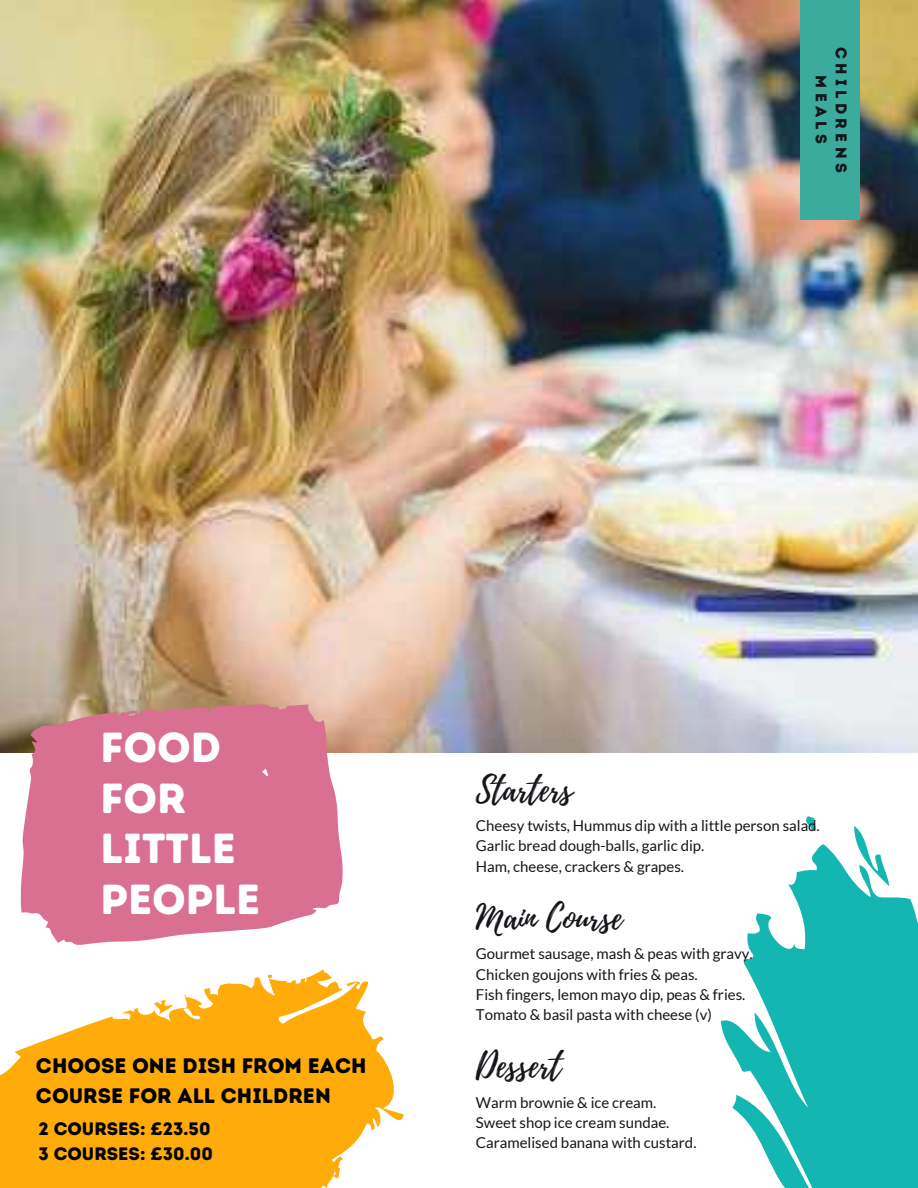
<style>
.page{position:relative;width:918px;height:1188px;background:#fff}
.page>*{position:absolute;margin:0;border:0;box-sizing:border-box;transform-origin:0 0}
.t1{font:42px/50.7px "Intro Rust Base";color:#fff}
.t2{font:33.75px "Playlist Script";color:#14161a}
.t3{font:21px/29.2px "Intro Rust Base";color:#000}
.t4{font:18px/24.8px "Intro Rust Base";color:#000}
.t5{font:15.6px/20.2px "Intro Rust Base";letter-spacing:.28em;color:#14161a;text-align:center}
.t6{font:15px/20.2px "Lato";color:#14161a}
</style>
<div class="page">
<svg style="left:721px;top:816px;width:197px;height:372px;fill:#14b6b1"></svg>
<img style="left:0;top:0;width:918px;height:752px">
<div style="left:801px;top:0;width:58px;height:219px;background:#3aab9c"></div>
<svg style="left:0;top:969px;width:404px;height:219px;fill:#ffac0b"></svg>
<svg style="left:20px;top:704px;width:323px;height:241px;background:#da809b"></svg>
<p class="t5" style="left:851px;top:47px;width:128px;rotate:90deg">CHILDRENS<br>MEALS</p>
<h1 class="t1" style="left:100px;top:723px;width:161px">FOOD<br>FOR<br>LITTLE<br>PEOPLE</h1>
<h3 class="t3" style="left:36px;top:1052px;width:332px">CHOOSE ONE DISH FROM EACH<br>COURSE FOR ALL CHILDREN</h3>
<p class="t4" style="left:39px;top:1117px;width:176px">2 COURSES: £23.50<br>3 COURSES: £30.00</p>
<h2 class="t2" style="left:476px;top:765px;width:98px">Starters</h2>
<p class="t6" style="left:476px;top:815px;width:345px">Cheesy twists, Hummus dip with a little person salad.<br>Garlic bread dough-balls, garlic dip.<br>Ham, cheese, crackers &amp; grapes.</p>
<h2 class="t2" style="left:476px;top:893px;width:148px">Main Course</h2>
<p class="t6" style="left:476px;top:944px;width:278px">Gourmet sausage, mash &amp; peas with gravy.<br>Chicken goujons with fries &amp; peas.<br>Fish fingers, lemon mayo dip, peas &amp; fries.<br>Tomato &amp; basil pasta with cheese (v)</p>
<h2 class="t2" style="left:476px;top:1042px;width:87px">Dessert</h2>
<p class="t6" style="left:476px;top:1092px;width:222px">Warm brownie &amp; ice cream.<br>Sweet shop ice cream sundae.<br>Caramelised banana with custard.</p>
</div>
